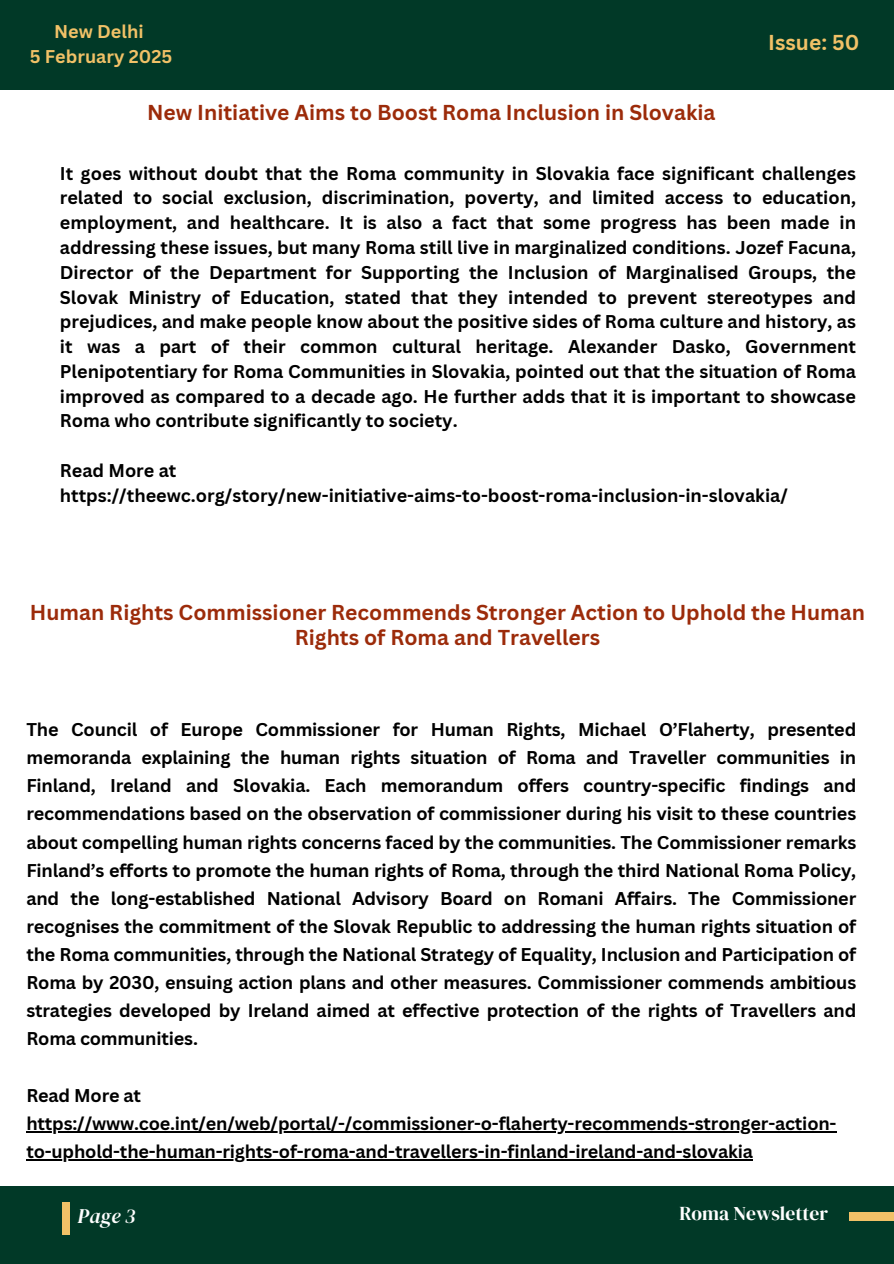
<style>
.page{position:relative;width:894px;height:1264px;background:#fff}
.page>*{position:absolute;margin:0;border:0;box-sizing:border-box;transform-origin:0 0}
.t1{font:700 21px/24.8px "Canva Sans";color:#9c2b0a;text-align:center}
.t2{font:700 21px "Canva Sans";color:#f1c167}
.t3{font:italic 20.55px "DM Serif Display";color:#fff}
.t4{font:19.5px "DM Serif Display";color:#fff}
.t5{font:700 18px/28.2px "Canva Sans";letter-spacing:-.01em;color:#000;text-align:justify}
.t6{font:700 18px "Canva Sans";color:#f1c167}
</style>
<div class="page">
<div style="left:0;top:0;width:893px;height:89px;background:#013927"></div>
<hr style="left:26px;top:1130px;width:810px;height:2px;background:#000">
<hr style="left:26px;top:1159px;width:726px;height:1px;background:#000">
<div style="left:0;top:1186px;width:893px;height:77px;background:#013927"></div>
<div style="left:62px;top:1202px;width:8px;height:32px;background:#f1c167"></div>
<div style="left:848px;top:1212px;width:45px;height:8px;background:#f1c167"></div>
<p class="t6" style="left:54px;top:19px;width:91px">New Delhi</p>
<h1 class="t6" style="left:30px;top:43px;width:144px">5 February 2025</h1>
<h2 class="t1" style="left:147px;top:99px;width:569px">New Initiative Aims to Boost Roma Inclusion in Slovakia</h2>
<p class="t2" style="left:768px;top:28px;width:93px">Issue: 50</p>
<h2 class="t5" style="left:60px;top:160px;width:797px;line-height:24.8px">It goes without doubt that the Roma community in Slovakia face significant challenges related to social exclusion, discrimination, poverty, and limited access to education, employment, and healthcare. It is also a fact that some progress has been made in addressing these issues, but many Roma still live in marginalized conditions. Jozef Facuna, Director of the Department for Supporting the Inclusion of Marginalised Groups, the Slovak Ministry of Education, stated that they intended to prevent stereotypes and prejudices, and make people know about the positive sides of Roma culture and history, as it was a part of their common cultural heritage. Alexander Dasko, Government Plenipotentiary for Roma Communities in Slovakia, pointed out that the situation of Roma improved as compared to a decade ago. He further adds that it is important to showcase Roma who contribute significantly to society.</h2>
<p class="t5" style="left:60px;top:456px;width:118px">Read More at</p>
<h2 class="t5" style="left:60px;top:480px;width:729px">https://theewc.org/story/new-initiative-aims-to-boost-roma-inclusion-in-slovakia/</h2>
<p class="t1" style="left:30px;top:599px;width:836px">Human Rights Commissioner Recommends Stronger Action to Uphold the Human<br>Rights of Roma and Travellers</p>
<p class="t5" style="left:26px;top:714px;width:831px">The Council of Europe Commissioner for Human Rights, Michael O’Flaherty, presented memoranda explaining the human rights situation of Roma and Traveller communities in Finland, Ireland and Slovakia. Each memorandum offers country-specific findings and recommendations based on the observation of commissioner during his visit to these countries about compelling human rights concerns faced by the communities. The Commissioner remarks Finland’s efforts to promote the human rights of Roma, through the third National Roma Policy, and the long-established National Advisory Board on Romani Affairs. The Commissioner recognises the commitment of the Slovak Republic to addressing the human rights situation of the Roma communities, through the National Strategy of Equality, Inclusion and Participation of Roma by 2030, ensuing action plans and other measures. Commissioner commends ambitious strategies developed by Ireland aimed at effective protection of the rights of Travellers and Roma communities.</p>
<h1 class="t5" style="left:26px;top:1080px;width:116px">Read More at</h1>
<h1 class="t5" style="left:26px;top:1108px;width:811px">https://www.coe.int/en/web/portal/-/commissioner-o-flaherty-recommends-stronger-action-</h1>
<p class="t5" style="left:26px;top:1136px;width:727px">to-uphold-the-human-rights-of-roma-and-travellers-in-finland-ireland-and-slovakia</p>
<p class="t3" style="left:78px;top:1201px;width:59px">Page 3</p>
<p class="t4" style="left:679px;top:1199px;width:150px">Roma Newsletter</p>
</div>
